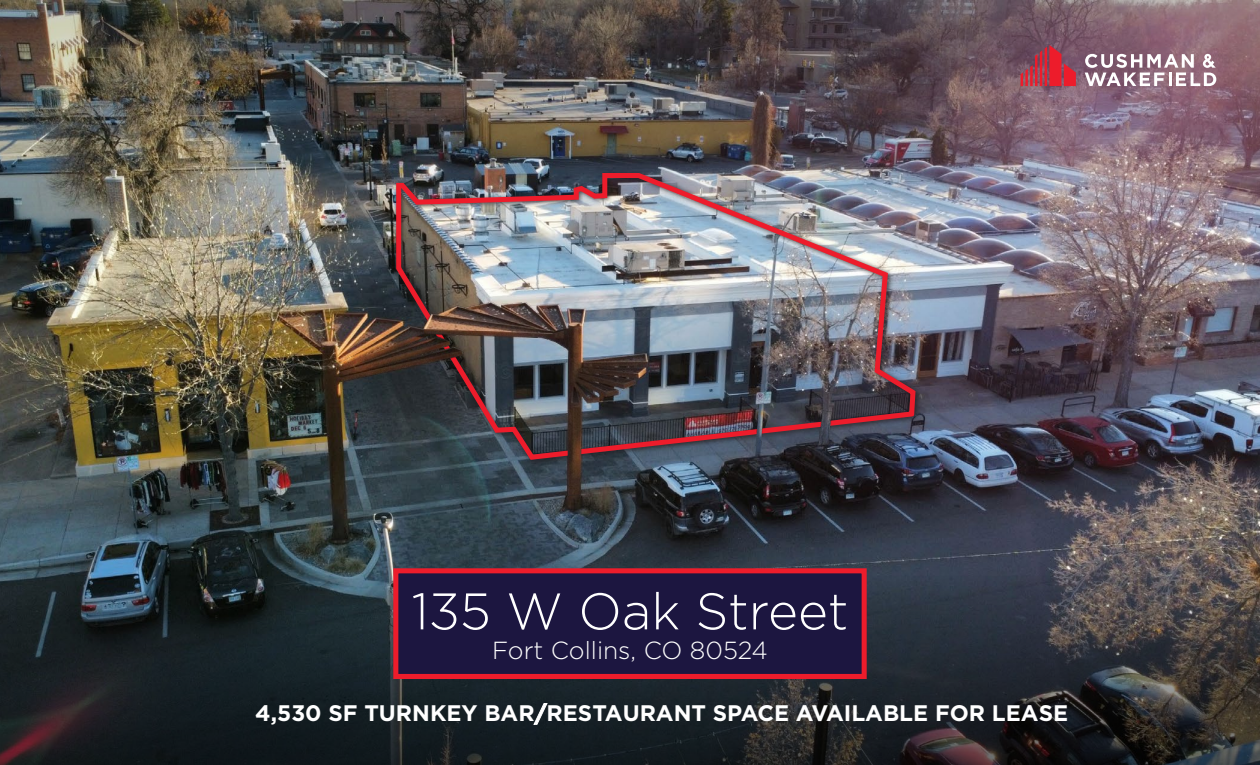
<style>
.page{position:relative;width:1260px;height:765px;background:#fff}
.page>*{position:absolute;margin:0;border:0;box-sizing:border-box;transform-origin:0 0}
.t1{font:300 51.38px "Gotham";color:#fff}
.t2{font:300 24.75px "Gotham";color:#fff}
.t3{font:700 22.5px "Gotham";color:#fff}
</style>
<div class="page">
<img style="left:0;top:227px;width:1260px;height:334px">
<svg style="left:0;top:561px;width:1260px;height:204px;background:#252b2f"></svg>
<img style="left:0;top:0;width:1260px;height:227px">
<img style="left:394px;top:170px;width:524px;height:294px">
<img style="left:417px;top:298px;width:256px;height:211px">
<img style="left:326px;top:298px;width:144px;height:90px">
<div style="left:393px;top:568px;width:474px;height:111px;background:#1c1640;border:5px solid #ed1c2b"></div>
<svg style="left:1021px;top:45px;width:55px;height:41px;background:#aa3a4b"></svg>
<svg style="left:1085px;top:54px;width:131px;height:32px"></svg>
<img style="left:747px;top:382px;width:29px;height:63px">
<img style="left:810px;top:388px;width:30px;height:63px">
<img style="left:905px;top:403px;width:30px;height:42px">
<h1 class="t1" style="left:412px;top:579px;width:438px">135 W Oak Street</h1>
<p class="t2" style="left:492px;top:635px;width:277px">Fort Collins, CO 80524</p>
<p class="t3" style="left:255px;top:699px;width:814px">4,530 SF TURNKEY BAR/RESTAURANT SPACE AVAILABLE FOR LEASE</p>
</div>
